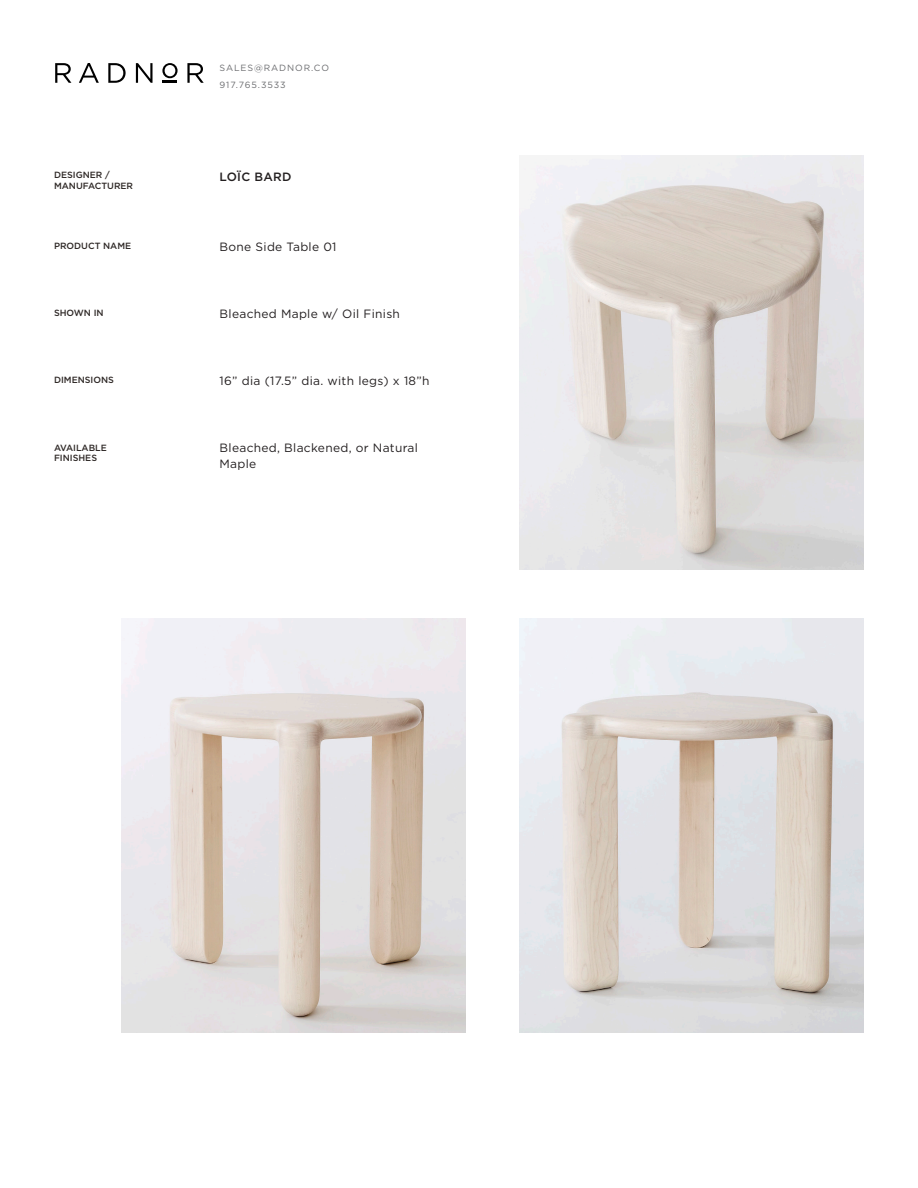
<style>
.page{position:relative;width:918px;height:1188px;background:#fff}
.page>*{position:absolute;margin:0;border:0;box-sizing:border-box;transform-origin:0 0}
.t1{font:12px/16.5px "Gotham";letter-spacing:.025em;color:#231f20}
.t2{font:500 12px "Gotham";letter-spacing:.025em;color:#231f20}
.t3{font:500 9px "Gotham";color:#2e2826}
.t4{font:9px "Gotham";letter-spacing:.1em;color:#6c6d70}
</style>
<div class="page">
<svg style="left:55px;top:63px;width:16px;height:20px"></svg>
<svg style="left:79px;top:63px;width:20px;height:20px"></svg>
<svg style="left:108px;top:63px;width:18px;height:20px"></svg>
<svg style="left:136px;top:63px;width:17px;height:20px"></svg>
<svg style="left:187px;top:63px;width:17px;height:20px"></svg>
<svg style="left:162px;top:63px;width:16px;height:20px"></svg>
<img style="left:519px;top:618px;width:345px;height:414px">
<img style="left:121px;top:618px;width:345px;height:414px">
<img style="left:519px;top:156px;width:345px;height:414px">
<p class="t4" style="left:220px;top:62px;width:111px">SALES@RADNOR.CO</p>
<p class="t4" style="left:220px;top:80px;width:68px">917.765.3533</p>
<p class="t3" style="left:54px;top:169px;width:57px">DESIGNER /</p>
<p class="t3" style="left:54px;top:180px;width:81px">MANUFACTURER</p>
<p class="t2" style="left:220px;top:169px;width:73px">LOÏC BARD</p>
<p class="t3" style="left:54px;top:240px;width:79px">PRODUCT NAME</p>
<p class="t1" style="left:220px;top:238px;width:118px">Bone Side Table 01</p>
<p class="t3" style="left:54px;top:307px;width:51px">SHOWN IN</p>
<p class="t1" style="left:220px;top:305px;width:182px">Bleached Maple w/ Oil Finish</p>
<p class="t3" style="left:54px;top:374px;width:61px">DIMENSIONS</p>
<p class="t1" style="left:220px;top:373px;width:211px">16” dia (17.5” dia. with legs) x 18”h</p>
<p class="t3" style="left:54px;top:441px;width:54px">AVAILABLE</p>
<p class="t3" style="left:54px;top:452px;width:45px">FINISHES</p>
<p class="t1" style="left:220px;top:439px;width:200px">Bleached, Blackened, or Natural<br>Maple</p>
</div>
